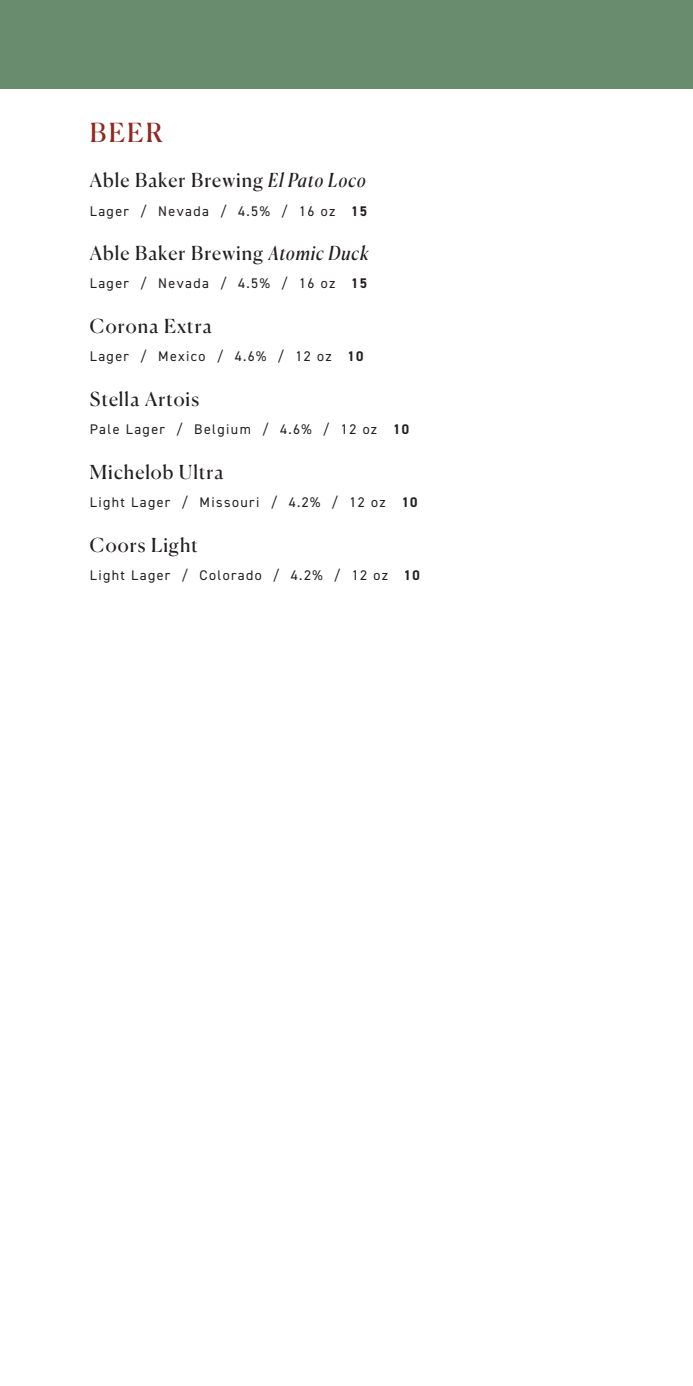
<style>
.page{position:relative;width:693px;height:1386px;background:#fff}
.page>*{position:absolute;margin:0;border:0;box-sizing:border-box;transform-origin:0 0}
.t1{font:26.25px "Canela";color:#912920}
.t2{font:19.25px "Canela";letter-spacing:.055em;color:#231f20}
.t3{font:14px "DIN2014";letter-spacing:.1em;color:#231f20}
.s1{font-family:"Canela Trial";font-style:italic}
.s2{font-weight:700}
</style>
<div class="page">
<div style="left:0;top:0;width:693px;height:88px;background:#698b6e"></div>
<p class="t1" style="left:90px;top:112px;width:74px">BEER</p>
<p class="t2" style="left:90px;top:165px;width:277px">Able Baker Brewing <span class="s1">El Pato Loco</span></p>
<p class="t3" style="left:90px;top:202px;width:279px">Lager / Nevada / 4.5% / 16 oz <span class="s2">15</span></p>
<p class="t2" style="left:90px;top:238px;width:280px">Able Baker Brewing <span class="s1">Atomic Duck</span></p>
<p class="t3" style="left:90px;top:275px;width:279px">Lager / Nevada / 4.5% / 16 oz <span class="s2">15</span></p>
<p class="t2" style="left:90px;top:311px;width:123px">Corona Extra</p>
<p class="t3" style="left:90px;top:348px;width:275px">Lager / Mexico / 4.6% / 12 oz <span class="s2">10</span></p>
<p class="t2" style="left:90px;top:384px;width:111px">Stella Artois</p>
<p class="t3" style="left:90px;top:421px;width:321px">Pale Lager / Belgium / 4.6% / 12 oz <span class="s2">10</span></p>
<p class="t2" style="left:90px;top:457px;width:135px">Michelob Ultra</p>
<p class="t3" style="left:90px;top:494px;width:329px">Light Lager / Missouri / 4.2% / 12 oz <span class="s2">10</span></p>
<p class="t2" style="left:90px;top:530px;width:109px">Coors Light</p>
<p class="t3" style="left:90px;top:567px;width:331px">Light Lager / Colorado / 4.2% / 12 oz <span class="s2">10</span></p>
</div>
